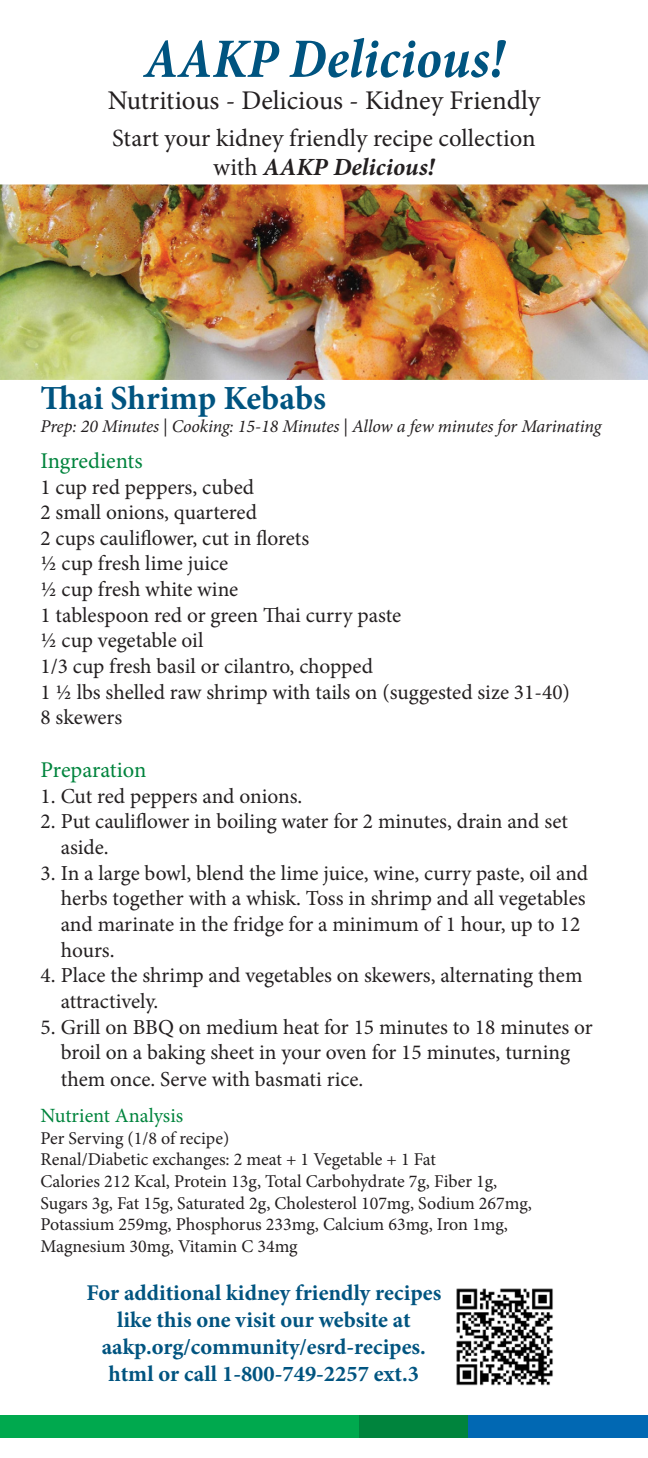
<style>
.page{position:relative;width:648px;height:1458px;background:#fff}
.page>*{position:absolute;margin:0;border:0;box-sizing:border-box;transform-origin:0 0}
.t1{font:italic 700 condensed 56.25px "Minion Pro";color:#005480}
.t2{font:700 33.75px "Minion Pro";letter-spacing:-.005em;color:#005480}
.t3{font:27px "Minion Pro";color:#231f20}
.t4{font:24.75px "Minion Pro";color:#231f20}
.t5{font:italic 700 24.75px "Minion Pro";color:#231f20}
.t6{font:700 22.5px/27px "Minion Pro";color:#005480;text-align:center}
.t7{font:22.5px "Minion Pro";color:#00843d}
.t8{font:21.38px/25.7px "Minion Pro";color:#231f20}
.t9{font:20.25px "Minion Pro";color:#00843d}
.t10{font:18px "Minion Pro";color:#231f20}
.t11{font:italic 18px "Minion Pro";letter-spacing:-.015em;color:#231f20}
.s1{font-weight:400;font-style:normal}
</style>
<div class="page">
<div style="left:0;top:1415px;width:360px;height:23px;background:#00a94e"></div>
<div style="left:360px;top:1415px;width:108px;height:23px;background:#00843d"></div>
<div style="left:468px;top:1415px;width:180px;height:23px;background:#0168b3"></div>
<img style="left:456px;top:1288px;width:97px;height:98px">
<img style="left:0;top:185px;width:648px;height:195px">
<p class="t1" style="left:144px;top:20px;width:361px">AAKP Delicious!</p>
<p class="t3" style="left:108px;top:83px;width:434px">Nutritious - Delicious - Kidney Friendly</p>
<p class="t4" style="left:112px;top:122px;width:425px">Start your kidney friendly recipe collection</p>
<p class="t5" style="left:213px;top:149px;width:223px"><span class="s1">with</span> AAKP Delicious!</p>
<p class="t2" style="left:40px;top:375px;width:287px">Thai Shrimp Kebabs</p>
<p class="t11" style="left:40px;top:414px;width:562px">Prep: 20 Minutes | Cooking: 15-18 Minutes | Allow a few minutes for Marinating</p>
<p class="t7" style="left:40px;top:446px;width:104px">Ingredients</p>
<p class="t8" style="left:40px;top:474px;width:215px">1 cup red peppers, cubed</p>
<p class="t8" style="left:40px;top:500px;width:218px">2 small onions, quartered</p>
<p class="t8" style="left:40px;top:525px;width:270px">2 cups cauliflower, cut in florets</p>
<p class="t8" style="left:40px;top:551px;width:189px">½ cup fresh lime juice</p>
<p class="t8" style="left:40px;top:577px;width:199px">½ cup fresh white wine</p>
<p class="t8" style="left:40px;top:602px;width:362px">1 tablespoon red or green Thai curry paste</p>
<p class="t8" style="left:40px;top:628px;width:165px">½ cup vegetable oil</p>
<p class="t8" style="left:40px;top:654px;width:334px">1/3 cup fresh basil or cilantro, chopped</p>
<p class="t8" style="left:40px;top:679px;width:531px">1 ½ lbs shelled raw shrimp with tails on (suggested size 31-40)</p>
<p class="t8" style="left:40px;top:705px;width:83px">8 skewers</p>
<p class="t7" style="left:40px;top:755px;width:107px">Preparation</p>
<p class="t8" style="left:40px;top:783px;width:263px">1. Cut red peppers and onions.</p>
<p class="t8" style="left:61px;top:809px;width:509px;text-indent:-20px">2. Put cauliflower in boiling water for 2 minutes, drain and set aside.</p>
<p class="t8" style="left:61px;top:860px;width:529px;text-indent:-20px">3. In a large bowl, blend the lime juice, wine, curry paste, oil and herbs together with a whisk. Toss in shrimp and all vegetables and marinate in the fridge for a minimum of 1 hour, up to 12 hours.</p>
<p class="t8" style="left:61px;top:963px;width:523px;text-indent:-20px">4. Place the shrimp and vegetables on skewers, alternating them attractively.</p>
<p class="t8" style="left:61px;top:1014px;width:533px;line-height:26.3px;text-indent:-20px">5. Grill on BBQ on medium heat for 15 minutes to 18 minutes or broil on a baking sheet in your oven for 15 minutes, turning them once. Serve with basmati rice.</p>
<p class="t9" style="left:40px;top:1102px;width:144px">Nutrient Analysis</p>
<p class="t10" style="left:40px;top:1126px;width:190px">Per Serving (1/8 of recipe)</p>
<p class="t10" style="left:40px;top:1148px;width:397px">Renal/Diabetic exchanges: 2 meat + 1 Vegetable + 1 Fat</p>
<p class="t10" style="left:40px;top:1169px;width:458px">Calories 212 Kcal, Protein 13g, Total Carbohydrate 7g, Fiber 1g,</p>
<p class="t10" style="left:40px;top:1191px;width:493px">Sugars 3g, Fat 15g, Saturated 2g, Cholesterol 107mg, Sodium 267mg,</p>
<p class="t10" style="left:40px;top:1212px;width:469px">Potassium 259mg, Phosphorus 233mg, Calcium 63mg, Iron 1mg,</p>
<p class="t10" style="left:40px;top:1234px;width:259px">Magnesium 30mg, Vitamin C 34mg</p>
<p class="t6" style="left:86px;top:1279px;width:356px">For additional kidney friendly recipes like this one visit our website at aakp.org/community/esrd-recipes. html or call 1-800-749-2257 ext.3</p>
</div>
